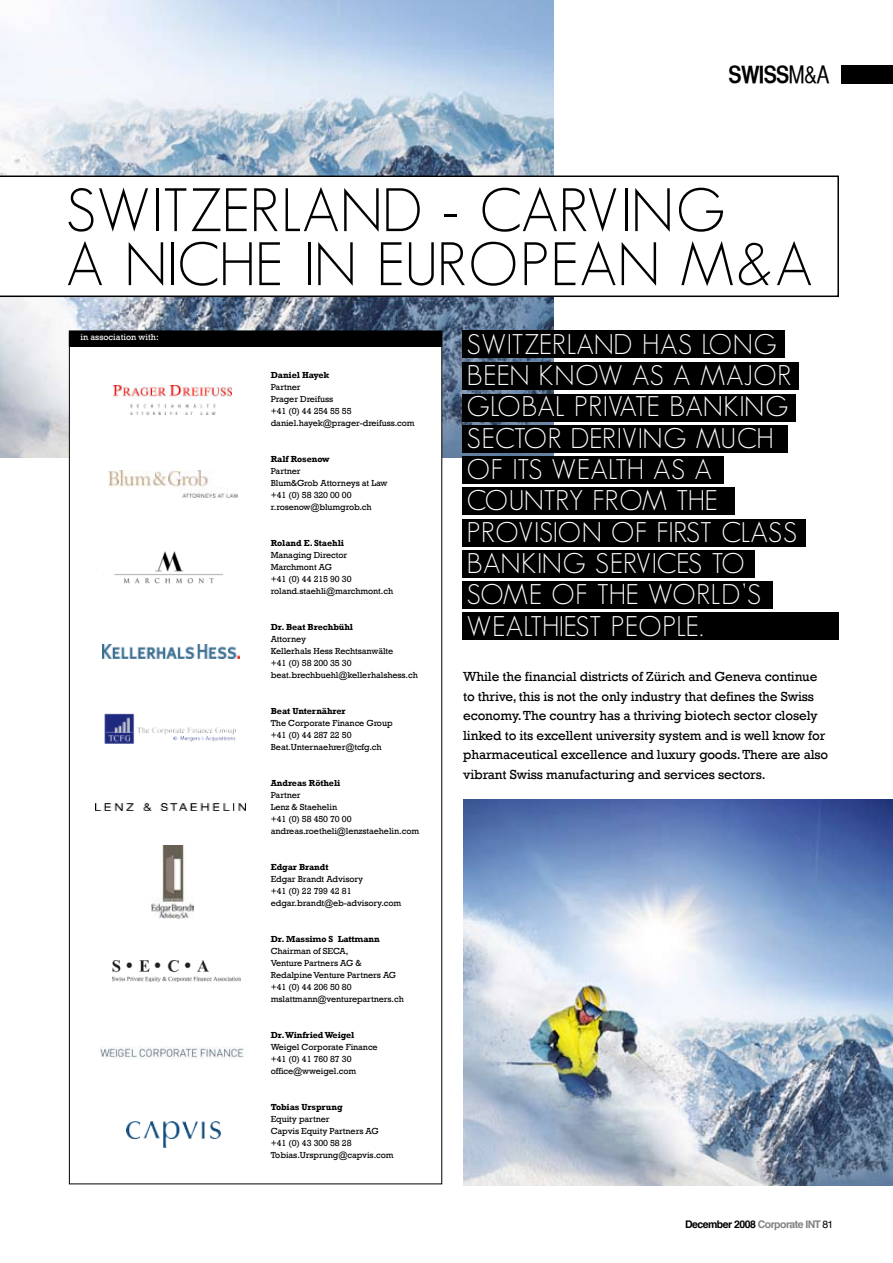
<style>
.page{position:relative;width:893px;height:1263px;background:#fff}
.page>*{position:absolute;margin:0;border:0;box-sizing:border-box;transform-origin:0 0}
.t1{font:300 60px/54px "Geosans";letter-spacing:-.01em;color:#000}
.t2{font:300 27.9px/31.3px "Geosans";letter-spacing:-.005em;color:#fff}
.t3{font:24px "Helvetica CY Bold";letter-spacing:-.03em;color:#000}
.t4{font:13.5px/19.5px "Rockwell";letter-spacing:-.01em;color:#000}
.t5{font:700 10.5px "Helvetica";letter-spacing:-.05em;color:#000}
.t6{font:9px/12px "Rockwell";letter-spacing:-.01em;color:#000}
.t7{font:700 9px "Rockwell";letter-spacing:-.01em;color:#000}
.t8{font:9px "Rockwell";color:#fff}
.s1{font-family:"Helvetica CY Plain"}
.s2{color:#808285}
.s3{font-weight:400}
</style>
<div class="page">
<img style="left:0;top:0;width:553px;height:457px">
<svg style="left:0;top:176px;width:839px;height:121px"></svg>
<div style="left:69px;top:331px;width:373px;height:853px;background:#fff"></div>
<div style="left:462px;top:331px;width:322px;height:27px;background:#000"></div>
<div style="left:462px;top:362px;width:336px;height:28px;background:#000"></div>
<div style="left:462px;top:394px;width:334px;height:27px;background:#000"></div>
<div style="left:462px;top:425px;width:326px;height:28px;background:#000"></div>
<div style="left:462px;top:456px;width:262px;height:28px;background:#000"></div>
<div style="left:462px;top:487px;width:273px;height:28px;background:#000"></div>
<div style="left:462px;top:519px;width:344px;height:28px;background:#000"></div>
<div style="left:462px;top:550px;width:293px;height:28px;background:#000"></div>
<div style="left:462px;top:581px;width:311px;height:27px;background:#000"></div>
<div style="left:462px;top:612px;width:377px;height:28px;background:#000"></div>
<div style="left:69px;top:331px;width:373px;height:15px;background:#000"></div>
<img style="left:113px;top:385px;width:119px;height:29px">
<img style="left:109px;top:470px;width:128px;height:27px">
<img style="left:103px;top:551px;width:120px;height:32px">
<img style="left:103px;top:644px;width:136px;height:14px">
<img style="left:104px;top:713px;width:132px;height:31px">
<img style="left:95px;top:803px;width:151px;height:8px">
<img style="left:152px;top:846px;width:42px;height:73px">
<img style="left:127px;top:1122px;width:93px;height:25px">
<img style="left:100px;top:1046px;width:144px;height:13px">
<div style="left:842px;top:66px;width:51px;height:18px;background:#000"></div>
<img style="left:463px;top:800px;width:430px;height:385px">
<img style="left:113px;top:960px;width:128px;height:22px">
<h3 class="t3" style="left:729px;top:60px;width:103px">SWISS<span class="s1">M&amp;A</span></h3>
<h1 class="t1" style="left:66px;top:183px;width:749px">SWITZERLAND - CARVING<br>A NICHE IN EUROPEAN M&amp;A</h1>
<p class="t8" style="left:80px;top:332px;width:80px">in association with:</p>
<p class="t7" style="left:271px;top:369px;width:60px">Daniel Hayek</p>
<p class="t6" style="left:271px;top:381px;width:145px">Partner<br>Prager Dreifuss<br>+41 (0) 44 254 55 55 daniel.hayek@prager-dreifuss.com</p>
<p class="t7" style="left:271px;top:453px;width:60px">Ralf Rosenow</p>
<p class="t6" style="left:271px;top:465px;width:118px">Partner<br>Blum&amp;Grob Attorneys at Law +41 (0) 58 320 00 00 r.rosenow@blumgrob.ch</p>
<p class="t7" style="left:271px;top:537px;width:75px">Roland E. Staehli</p>
<p class="t6" style="left:271px;top:549px;width:124px">Managing Director<br>Marchmont AG<br>+41 (0) 44 215 90 30 roland.staehli@marchmont.ch</p>
<p class="t7" style="left:271px;top:621px;width:84px">Dr. Beat Brechbühl</p>
<p class="t6" style="left:271px;top:633px;width:149px">Attorney<br>Kellerhals Hess Rechtsanwälte<br>+41 (0) 58 200 35 30 beat.brechbuehl@kellerhalshess.ch</p>
<p class="t7" style="left:271px;top:705px;width:76px">Beat Unternährer</p>
<p class="t6" style="left:271px;top:717px;width:123px">The Corporate Finance Group +41 (0) 44 287 22 50<br>Beat.Unternaehrer@tcfg.ch</p>
<p class="t7" style="left:271px;top:777px;width:71px">Andreas Rötheli</p>
<p class="t6" style="left:271px;top:789px;width:150px">Partner<br>Lenz &amp; Staehelin<br>+41 (0) 58 450 70 00 andreas.roetheli@lenzstaehelin.com</p>
<p class="t7" style="left:271px;top:861px;width:59px">Edgar Brandt</p>
<p class="t6" style="left:271px;top:873px;width:132px">Edgar Brandt Advisory<br>+41 (0) 22 799 42 81 edgar.brandt@eb-advisory.com</p>
<p class="t7" style="left:271px;top:933px;width:110px">Dr. Massimo S Lattmann</p>
<p class="t6" style="left:271px;top:945px;width:135px">Chairman of SECA,<br>Venture Partners AG &amp;<br>Redalpine Venture Partners AG +41 (0) 44 206 50 80 mslattmann@venturepartners.ch</p>
<p class="t7" style="left:271px;top:1029px;width:85px">Dr. Winfried Weigel</p>
<p class="t6" style="left:271px;top:1041px;width:109px">Weigel Corporate Finance +41 (0) 41 760 87 30 office@wweigel.com</p>
<p class="t7" style="left:271px;top:1101px;width:73px">Tobias Ursprung</p>
<p class="t6" style="left:271px;top:1113px;width:124px">Equity partner<br>Capvis Equity Partners AG +41 (0) 43 300 58 28<br>Tobias.Ursprung@capvis.com</p>
<h2 class="t2" style="left:467px;top:328px;width:332px">SWITZERLAND HAS LONG<br>BEEN KNOW AS A MAJOR<br>GLOBAL PRIVATE BANKING<br>SECTOR DERIVING MUCH<br>OF ITS WEALTH AS A<br>COUNTRY FROM THE<br>PROVISION OF FIRST CLASS<br>BANKING SERVICES TO<br>SOME OF THE WORLD’S<br>WEALTHIEST PEOPLE.</h2>
<p class="t4" style="left:463px;top:667px;width:367px">While the financial districts of Zürich and Geneva continue to thrive, this is not the only industry that defines the Swiss economy. The country has a thriving biotech sector closely linked to its excellent university system and is well know for pharmaceutical excellence and luxury goods. There are also vibrant Swiss manufacturing and services sectors.</p>
<p class="t5" style="left:685px;top:1215px;width:150px">December 2008 <span class="s2">Corporate INT</span> <span class="s3">81</span></p>
</div>
